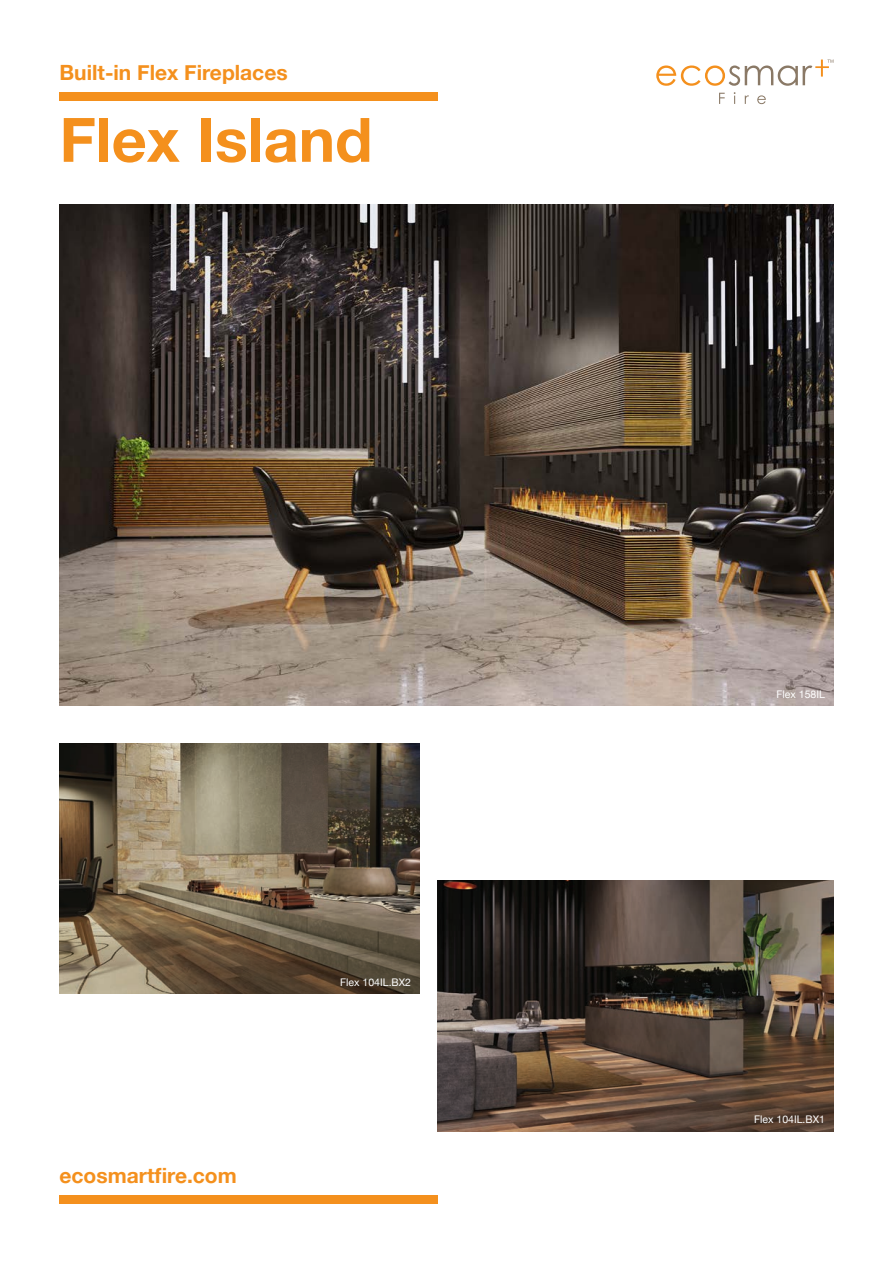
<style>
.page{position:relative;width:893px;height:1263px;background:#fff}
.page>*{position:absolute;margin:0;border:0;box-sizing:border-box;transform-origin:0 0}
.t1{font:700 61.2px "Helvetica Neue";color:#f4901d}
.t2{font:700 21px "Helvetica Neue";color:#f4901d}
.t3{font:10.5px "Helvetica Neue";color:#fff}
</style>
<div class="page">
<div style="left:60px;top:1195px;width:378px;height:8px;background:#f4901d"></div>
<svg style="left:719px;top:93px;width:6px;height:11px"></svg>
<svg style="left:745px;top:95px;width:4px;height:9px"></svg>
<svg style="left:757px;top:95px;width:9px;height:9px"></svg>
<svg style="left:656px;top:60px;width:177px;height:26px"></svg>
<div style="left:60px;top:92px;width:378px;height:8px;background:#f4901d"></div>
<img style="left:60px;top:204px;width:773px;height:502px">
<img style="left:438px;top:881px;width:395px;height:250px">
<img style="left:60px;top:743px;width:360px;height:251px">
<p class="t2" style="left:60px;top:56px;width:230px">Built-in Flex Fireplaces</p>
<p class="t1" style="left:60px;top:92px;width:314px">Flex Island</p>
<p class="t2" style="left:60px;top:1159px;width:179px">ecosmartfire.com</p>
<p class="t3" style="left:340px;top:974px;width:72px">Flex 104IL.BX2</p>
<p class="t3" style="left:776px;top:687px;width:50px">Flex 158IL</p>
<p class="t3" style="left:754px;top:1112px;width:72px">Flex 104IL.BX1</p>
</div>
